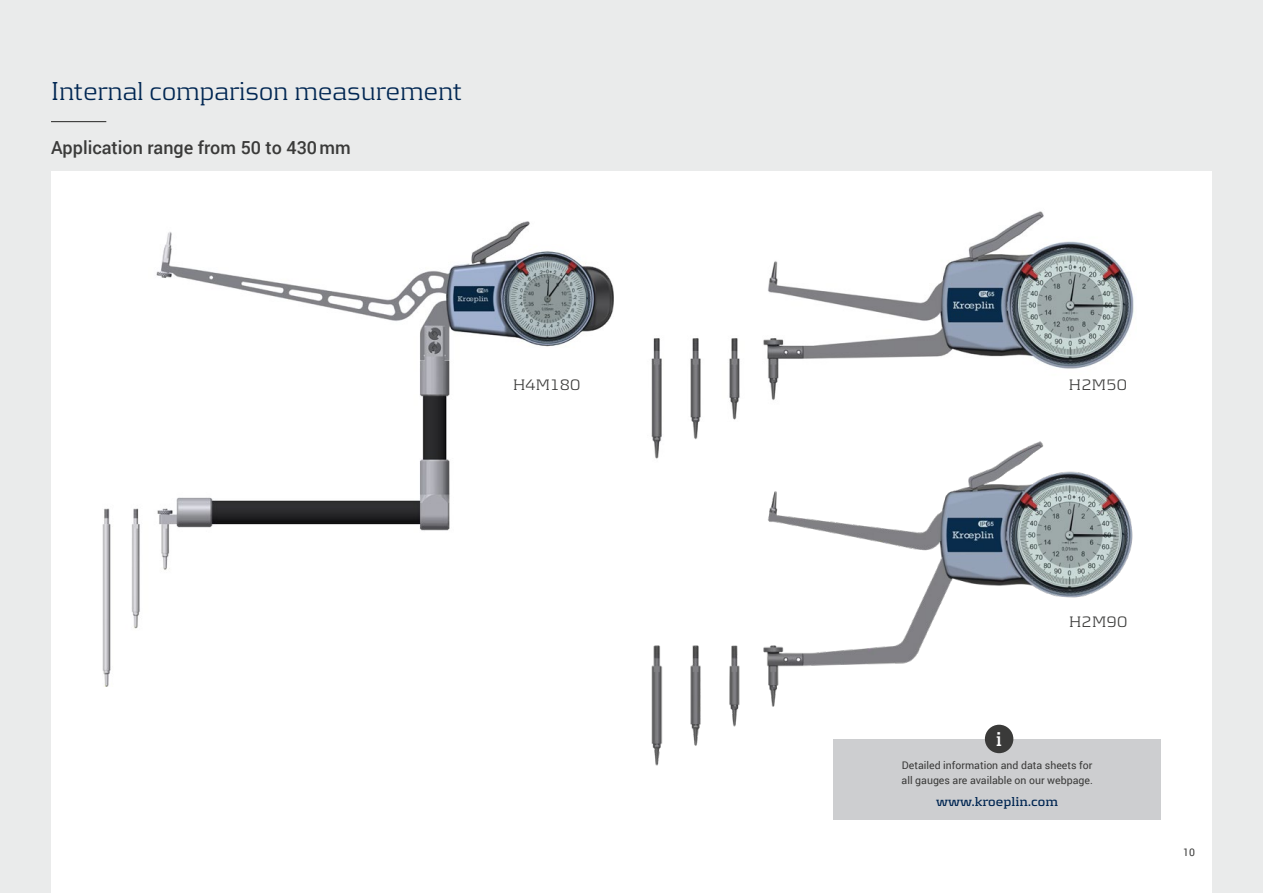
<style>
.page{position:relative;width:1263px;height:893px;background:#eaebeb}
.page>*{position:absolute;margin:0;border:0;box-sizing:border-box;transform-origin:0 0}
.t1{font:300 27px "Kontrapunkt";color:#002652}
.t2{font:700 20.85px "Kontrapunkt";color:#fff}
.t3{font:500 18px "Roboto";color:#3a3a39}
.t4{font:300 15.75px "Kontrapunkt";letter-spacing:.015em;color:#3a3a39}
.t5{font:700 13.5px "Kontrapunkt";color:#002652}
.t6{font:10.5px/15px "Roboto";color:#3a3a39}
</style>
<div class="page">
<div style="left:51px;top:172px;width:1161px;height:721px;background:#fff"></div>
<hr style="left:51px;top:121px;width:55px;height:1px;background:#3a3a39">
<img style="left:651px;top:211px;width:483px;height:226px">
<img style="left:651px;top:437px;width:482px;height:329px">
<img style="left:102px;top:222px;width:511px;height:465px">
<div style="left:833px;top:739px;width:328px;height:81px;background:#cdced0"></div>
<div style="left:985px;top:725px;width:28px;height:28px;background:#3a3a39;border-radius:50%"></div>
<h1 class="t1" style="left:51px;top:75px;width:413px">Internal comparison measurement</h1>
<h3 class="t3" style="left:51px;top:135px;width:301px">Application range from 50 to 430mm</h3>
<h3 class="t4" style="left:513px;top:375px;width:69px">H4M180</h3>
<h3 class="t4" style="left:1069px;top:375px;width:60px">H2M50</h3>
<h2 class="t2" style="left:996px;top:727px;width:8px">i</h2>
<h3 class="t4" style="left:1069px;top:612px;width:60px">H2M90</h3>
<p class="t6" style="left:901px;top:757px;width:193px">Detailed information and data sheets for all gauges are available on our webpage.</p>
<p class="t5" style="left:936px;top:793px;width:123px">www.kroeplin.com</p>
<p class="t6" style="left:1183px;top:844px;width:13px">10</p>
</div>
